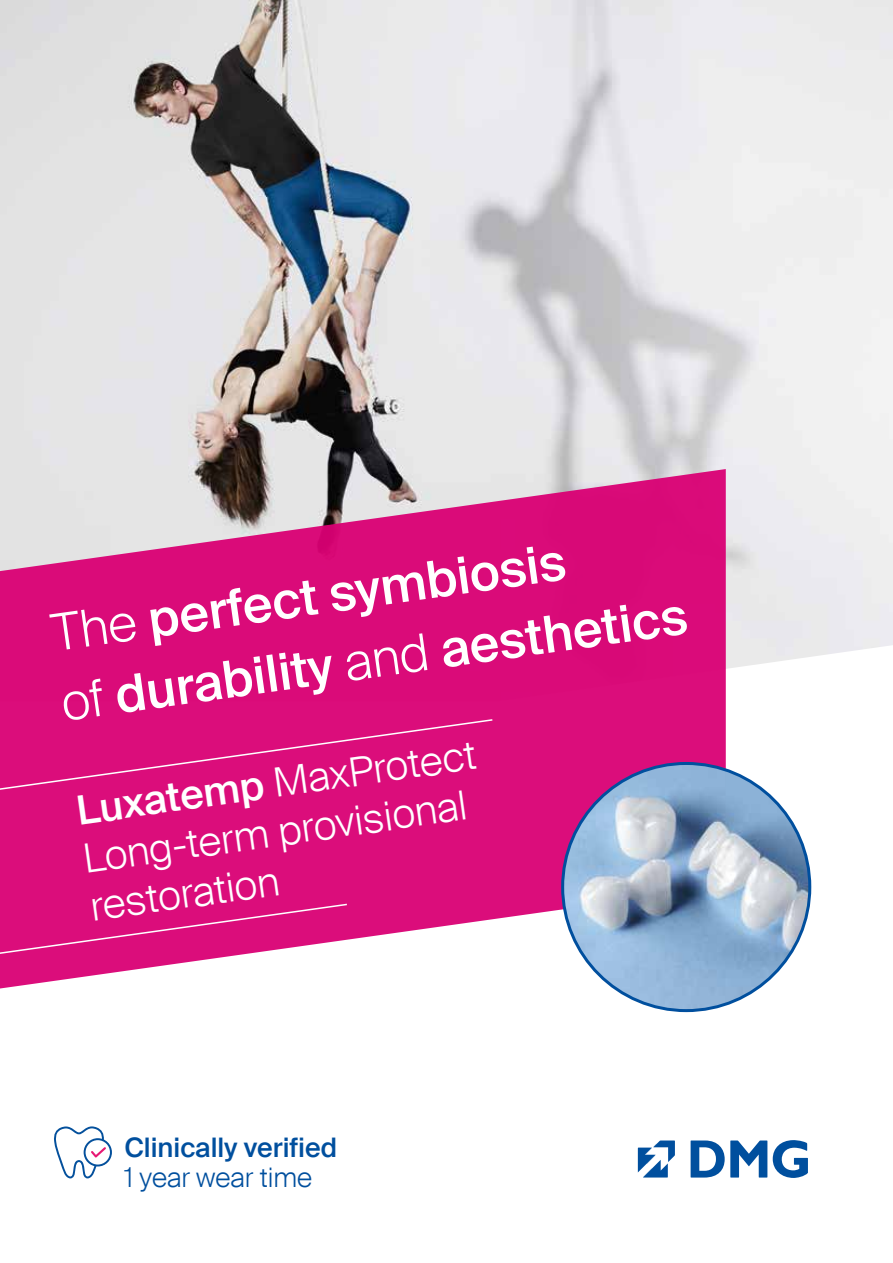
<style>
.page{position:relative;width:893px;height:1263px;background:#fff}
.page>*{position:absolute;margin:0;border:0;box-sizing:border-box;transform-origin:0 0}
.t1{font:500 51px/70.5px "Suisse Intl";color:#fff}
.t2{font:300 40.5px/48.6px "Suisse Intl";color:#fff}
.t3{font:500 27px "Suisse Intl";color:#004f9e}
.t4{font:300 27px "Suisse Intl";color:#004f9e}
.s1{font-weight:300}
.s2{font-weight:500}
</style>
<div class="page">
<img style="left:0;top:0;width:893px;height:669px">
<svg style="left:0;top:469px;width:726px;height:521px;background:#db388f"></svg>
<svg style="left:773px;top:1140px;width:35px;height:38px"></svg>
<svg style="left:691px;top:1140px;width:76px;height:37px"></svg>
<svg style="left:638px;top:1140px;width:37px;height:38px"></svg>
<img style="left:563px;top:763px;width:247px;height:247px;border-radius:124px">
<svg style="left:54px;top:1126px;width:58px;height:52px"></svg>
<div style="left:0;top:718px;width:494px;height:80px;background:#db0d7b"></div>
<svg style="left:0;top:903px;width:349px;height:56px;background:#de2487"></svg>
<p class="t1" style="left:47px;top:599px;width:633px;rotate:-8deg"><span class="s1">The</span> perfect symbiosis<br><span class="s1">of</span> durability <span class="s1">and</span> aesthetics</p>
<p class="t2" style="left:73px;top:787px;width:404px;rotate:-8deg"><span class="s2">Luxatemp</span> MaxProtect<br>Long-term provisional restoration</p>
<p class="t3" style="left:124px;top:1131px;width:215px">Clinically verified</p>
<p class="t4" style="left:124px;top:1161px;width:189px">1 year wear time</p>
</div>
